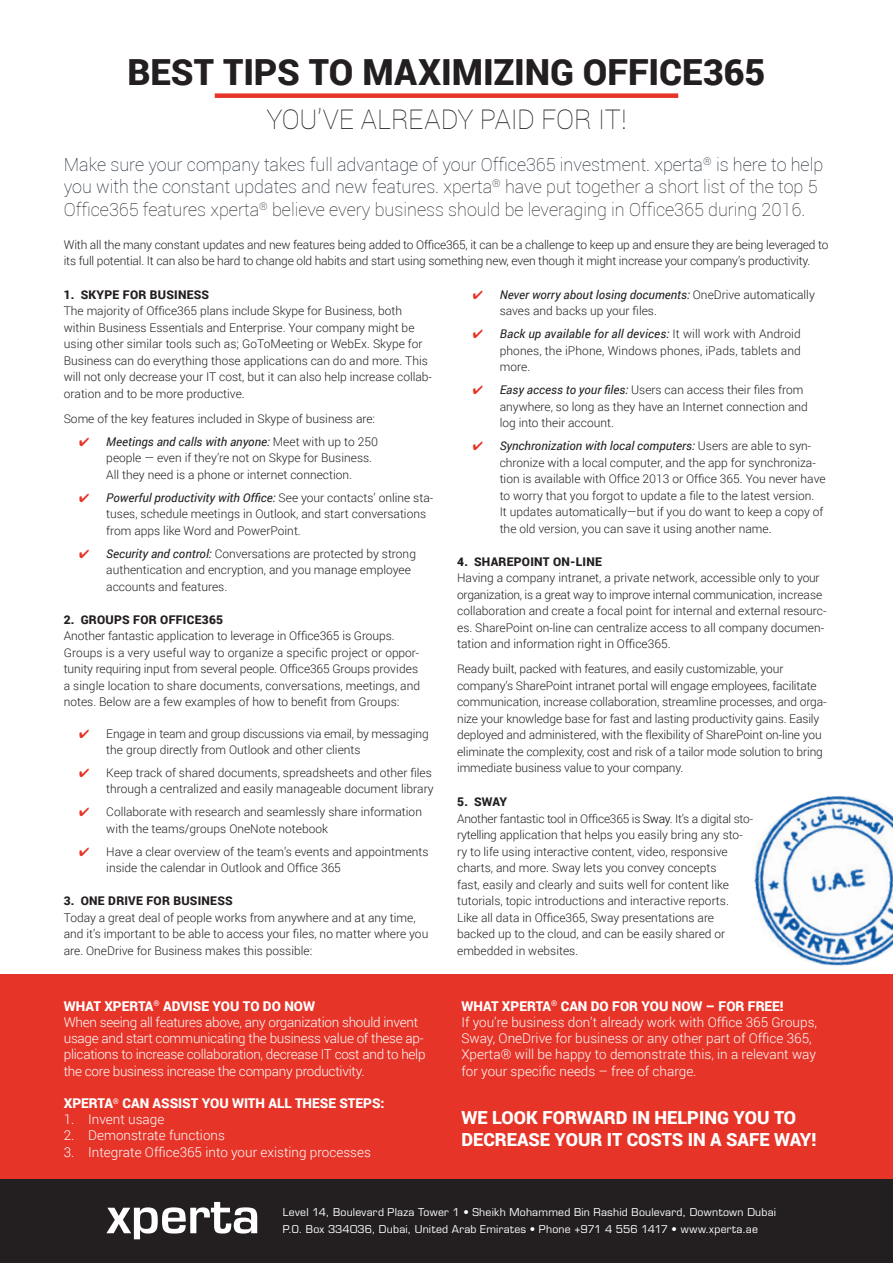
<style>
.page{position:relative;width:893px;height:1263px;background:#fff}
.page>*{position:absolute;margin:0;border:0;box-sizing:border-box;transform-origin:0 0}
.t1{font:900 36px "Roboto";letter-spacing:-.005em;color:#231f20}
.t2{font:100 27px "Roboto";letter-spacing:-.01em;color:#231f20}
.t3{font:100 18px/22.5px "Roboto";color:#231f20}
.t4{font:900 18px/21.6px "Roboto";color:#fff}
.t5{font:300 13.5px/16.2px "Roboto";letter-spacing:-.005em;color:#fff}
.t6{font:900 13.5px "Roboto";color:#fff}
.t7{font:300 12px/16.5px "Roboto";color:#231f20}
.t8{font:900 12px "Roboto";letter-spacing:.02em;color:#231f20}
.t9{font:10.5px/17.2px "Eurostile";letter-spacing:.02em;color:#fff}
.s1{color:#111e2b}
.s2{color:#e63428}
.s3{font-weight:400;font-style:italic}
.s4{font-weight:900}
.s5{color:#000}
</style>
<div class="page">
<img style="left:754px;top:796px;width:139px;height:170px">
<div style="left:0;top:1162px;width:893px;height:101px;background:#231f20"></div>
<div style="left:0;top:974px;width:893px;height:205px;background:#e63428"></div>
<div style="left:215px;top:93px;width:463px;height:5px;background:#e63428"></div>
<svg style="left:106px;top:1202px;width:151px;height:37px"></svg>
<h1 class="t1" style="left:127px;top:46px;width:639px">BEST TIPS TO MAXIMIZING OFFICE365</h1>
<h2 class="t2" style="left:266px;top:101px;width:362px">YOU’VE ALREADY PAID FOR IT!</h2>
<p class="t3" style="left:64px;top:152px;width:761px"><span class="s1">Make sure your company takes full advantage of your Office365 investment. xperta</span><sup>®</sup> <span class="s1">is here to help you with the constant updates and new features.</span> xperta<sup>®</sup> have put together a short list of the top 5<br>Office365 features xperta<sup>®</sup> believe every business should be leveraging in Office365 during 2016.</p>
<p class="t7" style="left:64px;top:236px;width:766px">With all the many constant updates and new features being added to Office365, it can be a challenge to keep up and ensure they are being leveraged to its full potential. It can also be hard to change old habits and start using something new, even though it might increase your company’s productivity.</p>
<p class="t8" style="left:64px;top:286px;width:147px">1. SKYPE FOR BUSINESS</p>
<p class="t7" style="left:64px;top:302px;width:370px">The majority of Office365 plans include Skype for Business, both within Business Essentials and Enterprise. Your company might be using other similar tools such as; GoToMeeting or WebEx. Skype for Business can do everything those applications can do and more. This will not only decrease your IT cost, but it can also help increase collab&shy;oration and to be more productive.</p>
<p class="t7" style="left:64px;top:410px;width:313px">Some of the key features included in Skype of business are:</p>
<p class="t7" style="left:106px;top:433px;width:273px;text-indent:-27px"><span class="s2">✔</span> <span class="s3">Meetings and calls with anyone:</span> Meet with up to 250 people — even if they’re not on Skype for Business.<br>All they need is a phone or internet connection.</p>
<p class="t7" style="left:106px;top:489px;width:328px;text-indent:-27px"><span class="s2">✔</span> <span class="s3">Powerful productivity with Office:</span> See your contacts’ online sta&shy;tuses, schedule meetings in Outlook, and start conversations from apps like Word and PowerPoint.</p>
<p class="t7" style="left:106px;top:545px;width:311px;text-indent:-27px"><span class="s2">✔</span> <span class="s3">Security and control:</span> Conversations are protected by strong authentication and encryption, and you manage employee accounts and features.</p>
<p class="t8" style="left:64px;top:611px;width:161px">2. GROUPS FOR OFFICE365</p>
<p class="t7" style="left:64px;top:627px;width:358px">Another fantastic application to leverage in Office365 is Groups.<br>Groups is a very useful way to organize a specific project or oppor&shy;tunity requiring input from several people. Office365 Groups provides a single location to share documents, conversations, meetings, and notes. Below are a few examples of how to benefit from Groups:</p>
<p class="t7" style="left:106px;top:725px;width:324px;text-indent:-27px"><span class="s2">✔</span> Engage in team and group discussions via email, by messaging the group directly from Outlook and other clients</p>
<p class="t7" style="left:79px;top:764px;width:356px;text-align:right"><span class="s2">✔</span> Keep track of shared documents, spreadsheets and other files through a centralized and easily manageable document library</p>
<p class="t7" style="left:106px;top:803px;width:317px;text-indent:-27px"><span class="s2">✔</span> Collaborate with research and seamlessly share information with the teams/groups OneNote notebook</p>
<p class="t7" style="left:106px;top:843px;width:324px;text-indent:-27px"><span class="s2">✔</span> Have a clear overview of the team’s events and appointments inside the calendar in Outlook and Office 365</p>
<p class="t8" style="left:64px;top:892px;width:170px">3. ONE DRIVE FOR BUSINESS</p>
<p class="t7" style="left:64px;top:909px;width:366px">Today a great deal of people works from anywhere and at any time, and it’s important to be able to access your files, no matter where you are. OneDrive for Business makes this possible:</p>
<p class="t5" style="left:64px;top:997px;width:363px"><span class="s4">WHAT XPERTA</span><sup>®</sup> <span class="s4">ADVISE YOU TO DO NOW<br></span>When seeing all features above, any organization should invent usage and start communicating the business value of these ap&shy;plications to increase collaboration, decrease IT cost and to help the core business increase the company productivity.</p>
<p class="t6" style="left:64px;top:1094px;width:322px">XPERTA<sup>®</sup> CAN ASSIST YOU WITH ALL THESE STEPS:</p>
<p class="t5" style="left:64px;top:1111px;width:102px">1. Invent usage</p>
<p class="t5" style="left:64px;top:1127px;width:163px">2. Demonstrate functions</p>
<p class="t5" style="left:64px;top:1143px;width:309px">3. Integrate Office365 into your existing processes</p>
<p class="t7" style="left:500px;top:286px;width:317px;text-indent:-27px"><span class="s2">✔</span> <span class="s3">Never worry about losing documents:</span> OneDrive automatically saves and backs up your files.</p>
<p class="t7" style="left:500px;top:325px;width:303px;text-align:justify;text-indent:-27px"><span class="s2">✔</span> <span class="s3">Back up available for all devices:</span> It will work with Android phones, the iPhone, Windows phones, iPads, tablets and more.</p>
<p class="t7" style="left:500px;top:381px;width:310px;text-indent:-27px"><span class="s2">✔</span> <span class="s3">Easy access to your files:</span> Users can access their files from anywhere, so long as they have an Internet connection and log into their account.</p>
<p class="t7" style="left:500px;top:437px;width:327px;text-indent:-27px"><span class="s2">✔</span> <span class="s3">Synchronization with local computers:</span> Users are able to syn&shy;chronize with a local computer, and the app for synchroniza&shy;tion is available with Office 2013 or Office 365. You never have to worry that you forgot to update a file to the latest version.<br>It updates automatically—but if you do want to keep a copy of the old version, you can save it using another name.</p>
<p class="t8" style="left:457px;top:553px;width:146px">4. SHAREPOINT ON-LINE</p>
<p class="t7" style="left:457px;top:569px;width:371px">Having a company intranet, a private network, accessible only to your organization, is a great way to improve internal communication, increase collaboration and create a focal point for internal and external resourc&shy;es. SharePoint on-line can centralize access to all company documen&shy;tation and information right in Office365.</p>
<p class="t7" style="left:457px;top:660px;width:371px">Ready built, packed with features, and easily customizable, your company’s SharePoint intranet portal will engage employees, facilitate communication, increase collaboration, streamline processes, and orga&shy;nize your knowledge base for fast and lasting productivity gains. Easily deployed and administered, with the flexibility of SharePoint on-line you eliminate the complexity, cost and risk of a tailor mode solution to bring immediate business value to your company.</p>
<p class="t7" style="left:457px;top:793px;width:297px"><span class="s4">5. SWAY<br></span>Another fantastic tool in Office365 is <span class="s5">Sway</span>. It’s a digital sto&shy;rytelling application that helps you easily bring any sto&shy;ry to life using interactive content, video, responsive charts, and more. Sway lets you convey concepts<br>fast, easily and clearly and suits well for content like tutorials, topic introductions and interactive reports.<br>Like all data in Office365, Sway presentations are backed up to the cloud, and can be easily shared or embedded in websites.</p>
<p class="t5" style="left:461px;top:997px;width:357px"><span class="s4">WHAT XPERTA</span><sup>®</sup> <span class="s4">CAN DO FOR YOU NOW – FOR FREE!<br></span>If you’re business don’t already work with Office 365 Groups, Sway, OneDrive for business or any other part of Office 365, Xperta® will be happy to demonstrate this, in a relevant way for your specific needs – free of charge.</p>
<h3 class="t4" style="left:461px;top:1106px;width:356px">WE LOOK FORWARD IN HELPING YOU TO<br>DECREASE YOUR IT COSTS IN A SAFE WAY!</h3>
<p class="t9" style="left:283px;top:1203px;width:495px">Level 14, Boulevard Plaza Tower 1 • Sheikh Mohammed Bin Rashid Boulevard, Downtown Dubai<br>P.O. Box 334036, Dubai, United Arab Emirates • Phone +971 4 556 1417 • www.xperta.ae</p>
</div>
